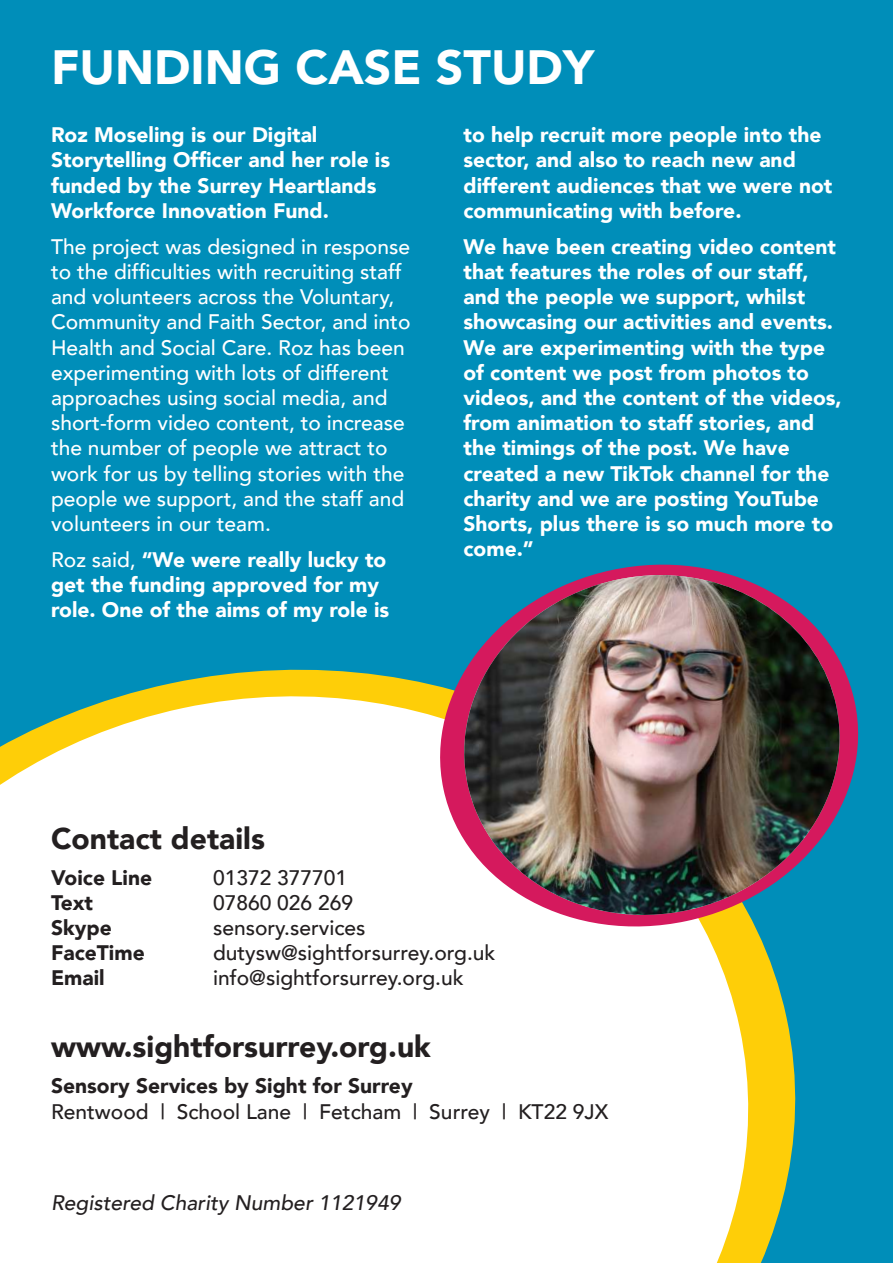
<style>
.page{position:relative;width:893px;height:1263px;background:#008eb9}
.page>*{position:absolute;margin:0;border:0;box-sizing:border-box;transform-origin:0 0}
.t1{font:900 48px "Avenir";color:#fff}
.t2{font:900 30px "Avenir";color:#231f20}
.t3{font:900 21px/25.2px "Avenir";color:#fff}
.t4{font:500 21px/25.2px "Avenir";color:#fff}
.t5{font:500 21px "Avenir";color:#231f20}
.t6{font:900 21px "Avenir";color:#231f20}
.t7{font:italic 500 21px "Avenir";color:#231f20}
.s1{font-weight:500}
</style>
<div class="page">
<svg style="left:0;top:669px;width:789px;height:594px;background:#f7f8e9"></svg>
<svg style="left:423px;top:669px;width:436px;height:276px;fill:#fff"></svg>
<svg style="left:448px;top:564px;width:408px;height:368px"></svg>
<img style="left:448px;top:575px;width:408px;height:355px">
<h1 class="t1" style="left:51px;top:26px;width:545px">FUNDING CASE STUDY</h1>
<p class="t3" style="left:51px;top:122px;width:341px">Roz Moseling is our Digital<br>Storytelling Officer and her role is funded by the Surrey Heartlands<br>Workforce Innovation Fund.</p>
<p class="t4" style="left:51px;top:233px;width:361px">The project was designed in response to the difficulties with recruiting staff and volunteers across the Voluntary, Community and Faith Sector, and into Health and Social Care. Roz has been experimenting with lots of different approaches using social media, and short-form video content, to increase the number of people we attract to work for us by telling stories with the people we support, and the staff and volunteers in our team.</p>
<p class="t3" style="left:51px;top:547px;width:340px"><span class="s1">Roz said,</span> “We were really lucky to get the funding approved for my role. One of the aims of my role is</p>
<p class="t3" style="left:463px;top:122px;width:370px">to help recruit more people into the sector, and also to reach new and different audiences that we were not communicating with before.</p>
<p class="t3" style="left:463px;top:233px;width:380px">We have been creating video content that features the roles of our staff, and the people we support, whilst showcasing our activities and events.<br>We are experimenting with the type of content we post from photos to videos, and the content of the videos, from animation to staff stories, and the timings of the post. We have created a new TikTok channel for the charity and we are posting YouTube<br>Shorts, plus there is so much more to come.”</p>
<h2 class="t2" style="left:51px;top:812px;width:215px">Contact details</h2>
<p class="t6" style="left:51px;top:859px;width:103px">Voice Line</p>
<p class="t5" style="left:213px;top:859px;width:136px">01372 377701</p>
<p class="t6" style="left:51px;top:884px;width:43px">Text</p>
<p class="t5" style="left:213px;top:884px;width:142px">07860 026 269</p>
<p class="t6" style="left:51px;top:910px;width:62px">Skype</p>
<p class="t5" style="left:213px;top:909px;width:154px">sensory.services</p>
<p class="t6" style="left:51px;top:935px;width:95px">FaceTime</p>
<p class="t5" style="left:213px;top:935px;width:284px">dutysw@sightforsurrey.org.uk</p>
<p class="t6" style="left:51px;top:960px;width:55px">Email</p>
<p class="t5" style="left:213px;top:960px;width:252px">info@sightforsurrey.org.uk</p>
<h2 class="t2" style="left:51px;top:1021px;width:381px">www.sightforsurrey.org.uk</h2>
<p class="t6" style="left:51px;top:1068px;width:363px">Sensory Services by Sight for Surrey</p>
<p class="t5" style="left:51px;top:1093px;width:559px">Rentwood | School Lane | Fetcham | Surrey | KT22 9JX</p>
<p class="t7" style="left:51px;top:1190px;width:351px">Registered Charity Number 1121949</p>
</div>
